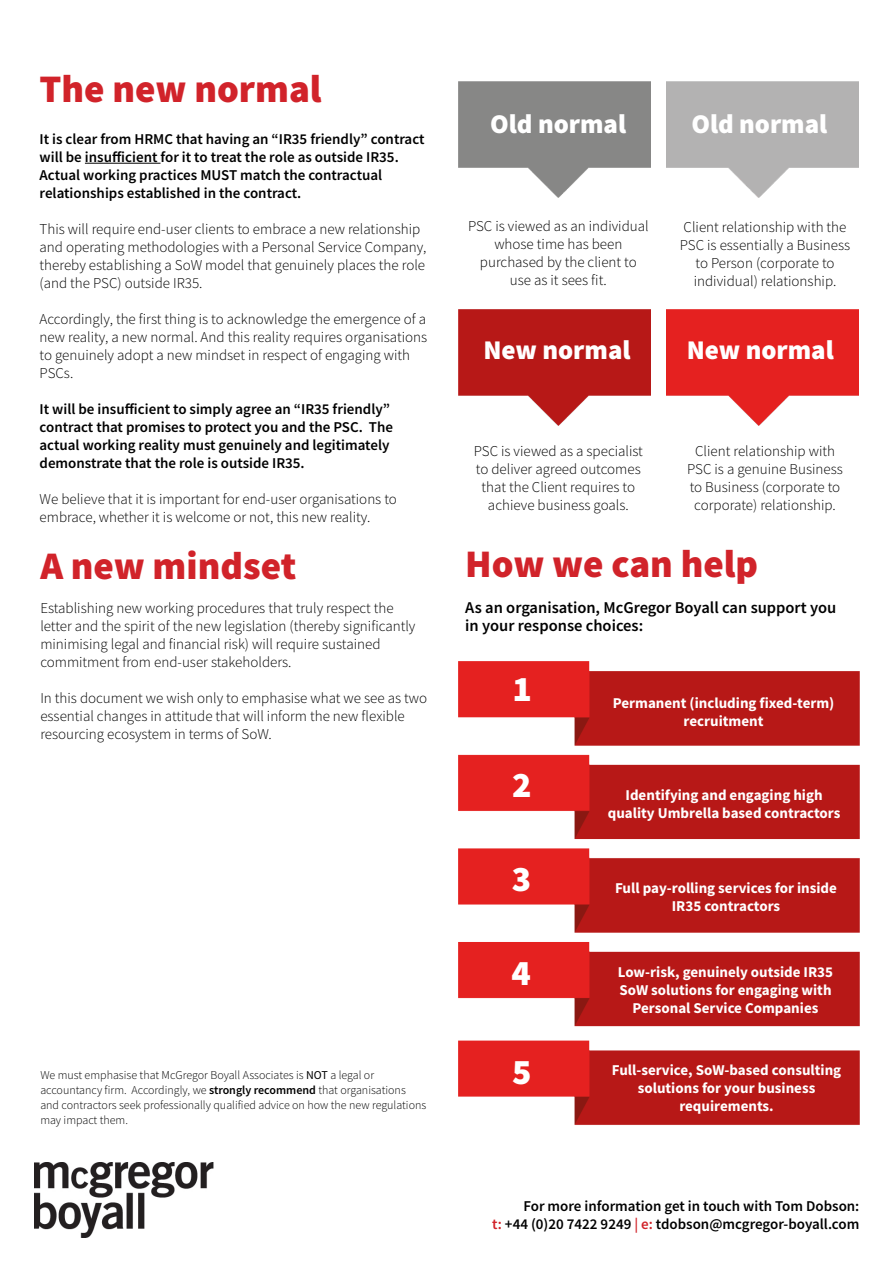
<style>
.page{position:relative;width:893px;height:1263px;background:#fff}
.page>*{position:absolute;margin:0;border:0;box-sizing:border-box;transform-origin:0 0}
.t1{font:900 39px "Source Sans Pro";color:#d1232a}
.t2{font:900 36px "Source Sans Pro";color:#fff}
.t3{font:900 27px "Source Sans Pro";color:#fff}
.t4{font:600 16.5px/18px "Source Sans Pro";color:#000}
.t5{font:300 15px/18px "Source Sans Pro";color:#000}
.t6{font:600 15px/18px "Source Sans Pro";color:#000}
.t7{font:700 15px/18px "Source Sans Pro";color:#fff;text-align:center}
.t8{font:300 12px/15px "Source Sans Pro";color:#000}
.s1{font-weight:400}
.s2{font-weight:600}
.s3{color:#d1232a}
</style>
<div class="page">
<img style="left:459px;top:81px;width:400px;height:117px">
<img style="left:459px;top:662px;width:401px;height:463px">
<img style="left:458px;top:309px;width:400px;height:117px">
<hr style="left:85px;top:163px;width:76px;height:1px;background:#000">
<div style="left:651px;top:61px;width:15px;height:365px;background:#fff"></div>
<img style="left:35px;top:1162px;width:179px;height:75px">
<p class="t1" style="left:40px;top:62px;width:283px">The new normal</p>
<p class="t6" style="left:40px;top:130px;width:386px">It is clear from HRMC that having an “IR35 friendly” contract will be insufficient for it to treat the role as outside IR35.<br>Actual working practices MUST match the contractual relationships established in the contract.</p>
<p class="t5" style="left:40px;top:220px;width:388px">This will require end-user clients to embrace a new relationship and operating methodologies with a Personal Service Company, thereby establishing a SoW model that genuinely places the role (and the PSC) outside IR35.</p>
<p class="t5" style="left:40px;top:310px;width:389px">Accordingly, the first thing is to acknowledge the emergence of a new reality, a new normal. And this reality requires organisations to genuinely adopt a new mindset in respect of engaging with PSCs.</p>
<p class="t6" style="left:40px;top:400px;width:355px">It will be insufficient to simply agree an “IR35 friendly” contract that promises to protect you and the PSC. The actual working reality must genuinely and legitimately demonstrate that the role is outside IR35.</p>
<p class="t5" style="left:40px;top:490px;width:359px">We believe that it is important for end-user organisations to embrace, whether it is welcome or not, this new reality.</p>
<p class="t1" style="left:40px;top:539px;width:258px">A new mindset</p>
<p class="t5" style="left:40px;top:599px;width:377px">Establishing new working procedures that truly respect the letter and the spirit of the new legislation (thereby significantly minimising legal and financial risk) will require sustained commitment from end-user stakeholders.</p>
<p class="t5" style="left:40px;top:689px;width:388px">In this document we wish only to emphasise what we see as two essential changes in attitude that will inform the new flexible resourcing ecosystem in terms of SoW.</p>
<p class="t3" style="left:490px;top:105px;width:137px">Old normal</p>
<p class="t3" style="left:691px;top:105px;width:137px">Old normal</p>
<p class="t5" style="left:468px;top:217px;width:182px;text-align:center">PSC is viewed as an individual whose time has been purchased by the client to</p>
<p class="t5" style="left:510px;top:271px;width:99px">use as it sees fit.</p>
<p class="t5" style="left:680px;top:218px;width:172px;text-align:center">Client relationship with the<br>PSC is essentially a Business to Person (corporate to individual) relationship.</p>
<p class="t3" style="left:483px;top:332px;width:149px">New normal</p>
<p class="t3" style="left:687px;top:332px;width:149px">New normal</p>
<p class="t5" style="left:474px;top:442px;width:171px;text-align:center">PSC is viewed as a specialist to deliver agreed outcomes that the Client requires to achieve business goals.</p>
<p class="t5" style="left:687px;top:442px;width:157px;text-align:center">Client relationship with<br>PSC is a genuine Business to Business (corporate to corporate) relationship.</p>
<p class="t1" style="left:465px;top:537px;width:294px">How we can help</p>
<p class="t4" style="left:465px;top:598px;width:373px">As an organisation, McGregor Boyall can support you in your response choices:</p>
<p class="t2" style="left:512px;top:664px;width:21px">1</p>
<p class="t2" style="left:512px;top:760px;width:21px">2</p>
<p class="t2" style="left:512px;top:854px;width:21px">3</p>
<p class="t2" style="left:511px;top:948px;width:21px">4</p>
<p class="t7" style="left:613px;top:694px;width:223px">Permanent (including fixed-term) recruitment</p>
<p class="t7" style="left:625px;top:786px;width:199px">Identifying and engaging high</p>
<p class="t7" style="left:608px;top:804px;width:234px">quality Umbrella based contractors</p>
<p class="t7" style="left:615px;top:879px;width:223px">Full pay-rolling services for inside<br>IR35 contractors</p>
<p class="t7" style="left:618px;top:963px;width:217px;text-align:left">Low-risk, genuinely outside IR35<br>SoW solutions for engaging with</p>
<p class="t7" style="left:632px;top:999px;width:187px">Personal Service Companies</p>
<p class="t8" style="left:40px;top:1067px;width:367px">We must emphasise that McGregor Boyall Associates is <span class="s1">NOT</span> a legal or accountancy firm. Accordingly, we <span class="s2">strongly recommend</span> that organisations</p>
<p class="t2" style="left:512px;top:1047px;width:21px">5</p>
<p class="t8" style="left:40px;top:1097px;width:387px">and contractors seek professionally qualified advice on how the new regulations may impact them.</p>
<p class="t7" style="left:612px;top:1061px;width:231px">Full-service, SoW-based consulting solutions for your business</p>
<p class="t7" style="left:679px;top:1097px;width:96px">requirements.</p>
<p class="t6" style="left:523px;top:1197px;width:338px">For more information get in touch with Tom Dobson:</p>
<p class="t6" style="left:492px;top:1215px;width:369px"><span class="s3">t:</span> +44 (0)20 7422 9249 <span class="s3">| e:</span> tdobson@mcgregor-boyall.com</p>
</div>
